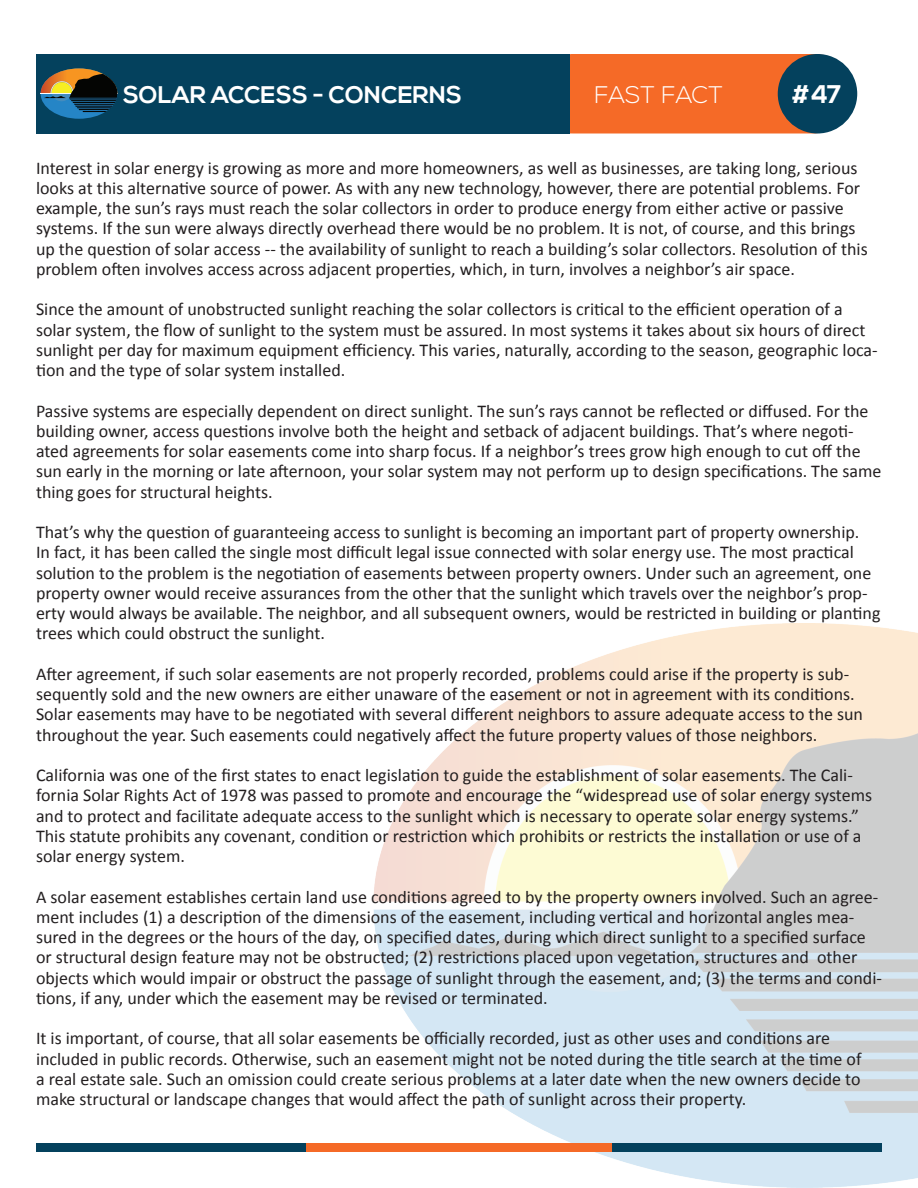
<style>
.page{position:relative;width:918px;height:1188px;background:#fff}
.page>*{position:absolute;margin:0;border:0;box-sizing:border-box;transform-origin:0 0}
.t1{font:700 25.5px "Nexa";color:#fff}
.t2{font:700 24px "Nexa";color:#fff}
.t3{font:300 24px "Nexa";color:#fff}
.t4{font:18px/20.2px "Calibri";color:#231f20}
</style>
<div class="page">
<img style="left:373px;top:624px;width:545px;height:564px">
<div style="left:535px;top:54px;width:316px;height:80px;background:#f56a27;border-radius:38px"></div>
<div style="left:36px;top:54px;width:533px;height:80px;background:#04415d"></div>
<div style="left:778px;top:54px;width:79px;height:80px;background:#04415d;border-radius:50%"></div>
<svg style="left:41px;top:68px;width:76px;height:51px"></svg>
<hr style="left:40px;top:93px;width:78px;height:1px;background:#fff">
<svg style="left:41px;top:68px;width:77px;height:44px"></svg>
<div style="left:37px;top:1144px;width:269px;height:8px;background:#04415d"></div>
<div style="left:306px;top:1144px;width:307px;height:8px;background:#f56a27"></div>
<div style="left:613px;top:1144px;width:269px;height:8px;background:#04415d"></div>
<h2 class="t2" style="left:123px;top:81px;width:341px">SOLAR ACCESS - CONCERNS</h2>
<h2 class="t3" style="left:594px;top:81px;width:130px">FAST FACT</h2>
<h1 class="t1" style="left:792px;top:80px;width:50px">#47</h1>
<p class="t4" style="left:36px;top:158px;width:833px">Interest in solar energy is growing as more and more homeowners, as well as businesses, are taking long, serious looks at this alternative source of power. As with any new technology, however, there are potential problems. For example, the sun’s rays must reach the solar collectors in order to produce energy from either active or passive systems. If the sun were always directly overhead there would be no problem. It is not, of course, and this brings up the question of solar access -- the availability of sunlight to reach a building’s solar collectors. Resolution of this problem often involves access across adjacent properties, which, in turn, involves a neighbor’s air space.</p>
<p class="t4" style="left:36px;top:299px;width:843px">Since the amount of unobstructed sunlight reaching the solar collectors is critical to the efficient operation of a solar system, the flow of sunlight to the system must be assured. In most systems it takes about six hours of direct sunlight per day for maximum equipment efficiency. This varies, naturally, according to the season, geographic loca&shy;tion and the type of solar system installed.</p>
<p class="t4" style="left:36px;top:401px;width:847px">Passive systems are especially dependent on direct sunlight. The sun’s rays cannot be reflected or diffused. For the building owner, access questions involve both the height and setback of adjacent buildings. That’s where negoti&shy;ated agreements for solar easements come into sharp focus. If a neighbor’s trees grow high enough to cut off the sun early in the morning or late afternoon, your solar system may not perform up to design specifications. The same thing goes for structural heights.</p>
<p class="t4" style="left:36px;top:522px;width:846px">That’s why the question of guaranteeing access to sunlight is becoming an important part of property ownership.<br>In fact, it has been called the single most difficult legal issue connected with solar energy use. The most practical solution to the problem is the negotiation of easements between property owners. Under such an agreement, one property owner would receive assurances from the other that the sunlight which travels over the neighbor’s prop&shy;erty would always be available. The neighbor, and all subsequent owners, would be restricted in building or planting trees which could obstruct the sunlight.</p>
<p class="t4" style="left:36px;top:664px;width:829px">After agreement, if such solar easements are not properly recorded, problems could arise if the property is sub&shy;sequently sold and the new owners are either unaware of the easement or not in agreement with its conditions.<br>Solar easements may have to be negotiated with several different neighbors to assure adequate access to the sun throughout the year. Such easements could negatively affect the future property values of those neighbors.</p>
<p class="t4" style="left:36px;top:765px;width:838px">California was one of the first states to enact legislation to guide the establishment of solar easements. The Cali&shy;fornia Solar Rights Act of 1978 was passed to promote and encourage the “widespread use of solar energy systems and to protect and facilitate adequate access to the sunlight which is necessary to operate solar energy systems.” This statute prohibits any covenant, condition or restriction which prohibits or restricts the installation or use of a solar energy system.</p>
<p class="t4" style="left:36px;top:887px;width:847px">A solar easement establishes certain land use conditions agreed to by the property owners involved. Such an agree&shy;ment includes (1) a description of the dimensions of the easement, including vertical and horizontal angles mea&shy;sured in the degrees or the hours of the day, on specified dates, during which direct sunlight to a specified surface or structural design feature may not be obstructed; (2) restrictions placed upon vegetation, structures and other objects which would impair or obstruct the passage of sunlight through the easement, and; (3) the terms and condi&shy;tions, if any, under which the easement may be revised or terminated.</p>
<p class="t4" style="left:36px;top:1028px;width:827px">It is important, of course, that all solar easements be officially recorded, just as other uses and conditions are included in public records. Otherwise, such an easement might not be noted during the title search at the time of a real estate sale. Such an omission could create serious problems at a later date when the new owners decide to make structural or landscape changes that would affect the path of sunlight across their property.</p>
</div>
